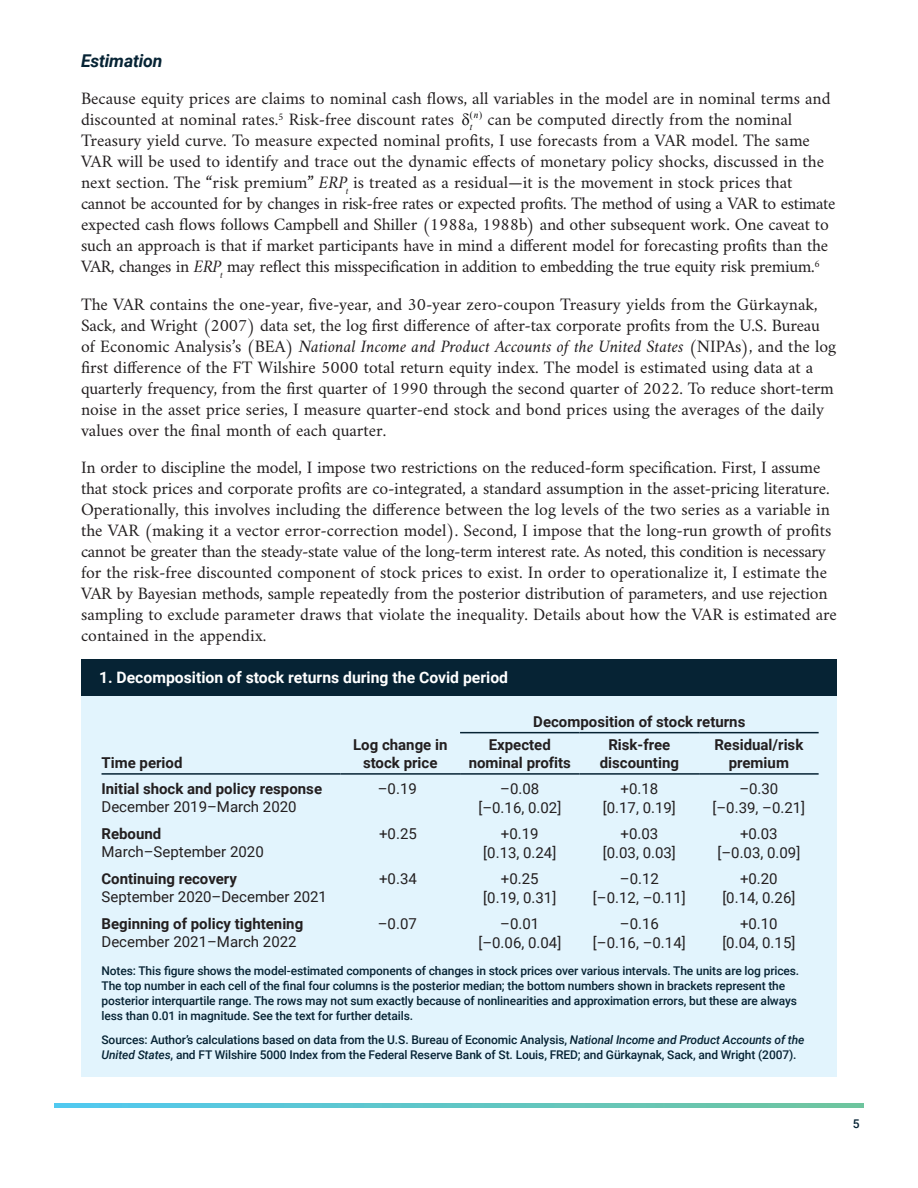
<style>
.page{position:relative;width:918px;height:1188px;background:#fff}
.page>*{position:absolute;margin:0;border:0;box-sizing:border-box;transform-origin:0 0}
.cfl_ep_body_text{font:17.7px/21px "Amiri";letter-spacing:-.005em;color:#231f20}
.cfl_ep_body_text-2{font:italic 700 17.7px "Roboto";letter-spacing:-.01em;color:#062334}
.figure_title{font:700 15.75px "Roboto";color:#fff}
.t1{font:15px/18px "Roboto";color:#231f20}
.t2{font:700 15px/18px "Roboto";color:#231f20;text-align:center}
.figure_notes_and_sources{font:500 12px/15px "Roboto";letter-spacing:-.01em;color:#062334}
.t3{font:9.75px/11.9px "Times New Roman";color:#020304;scale:.94 1}
.s1{font-style:italic}
.s2{font-weight:400}
.s3{font-weight:700}
</style>
<div class="page">
<img style="left:54px;top:1103px;width:810px;height:5px">
<div style="left:81px;top:686px;width:756px;height:391px;background:#e2f4fd"></div>
<div style="left:81px;top:659px;width:756px;height:37px;background:#062334"></div>
<hr style="left:460px;top:732px;width:120px;height:1px;background:#062334">
<hr style="left:580px;top:732px;width:119px;height:1px;background:#062334">
<hr style="left:699px;top:732px;width:120px;height:1px;background:#062334">
<hr style="left:102px;top:773px;width:239px;height:2px;background:#062334">
<hr style="left:341px;top:773px;width:119px;height:2px;background:#062334">
<hr style="left:460px;top:773px;width:120px;height:2px;background:#062334">
<hr style="left:580px;top:773px;width:119px;height:2px;background:#062334">
<hr style="left:699px;top:773px;width:120px;height:2px;background:#062334">
<p class="cfl_ep_body_text-2" style="left:81px;top:49px;width:83px">Estimation</p>
<p class="cfl_ep_body_text" style="left:81px;top:88px;width:751px">Because equity prices are claims to nominal cash flows, all variables in the model are in nominal terms and discounted at nominal rates.<sup>5</sup> Risk-free discount rates</p>
<p class="t3" style="left:470px;top:108px;width:15px">( )<span class="s1">n t</span></p>
<p class="cfl_ep_body_text" style="left:81px;top:109px;width:756px;text-indent:407px">can be computed directly from the nominal Treasury yield curve. To measure expected nominal profits, I use forecasts from a VAR model. The same VAR will be used to identify and trace out the dynamic effects of monetary policy shocks, discussed in the next section. The “risk premium” <span class="s1">ERP</span><sub>t</sub> is treated as a residual—it is the movement in stock prices that cannot be accounted for by changes in risk-free rates or expected profits. The method of using a VAR to estimate expected cash flows follows Campbell and Shiller (1988a, 1988b) and other subsequent work. One caveat to such an approach is that if market participants have in mind a different model for forecasting profits than the VAR, changes in <span class="s1">ERP</span><sub>t</sub> may reflect this misspecification in addition to embedding the true equity risk premium.<sup>6</sup></p>
<p class="cfl_ep_body_text" style="left:81px;top:293px;width:757px">The VAR contains the one-year, five-year, and 30-year zero-coupon Treasury yields from the Gürkaynak, Sack, and Wright (2007) data set, the log first difference of after-tax corporate profits from the U.S. Bureau of Economic Analysis’s (BEA) <span class="s1">National Income and Product Accounts of the United States</span> (NIPAs), and the log first difference of the FT Wilshire 5000 total return equity index. The model is estimated using data at a quarterly frequency, from the first quarter of 1990 through the second quarter of 2022. To reduce short-term noise in the asset price series, I measure quarter-end stock and bond prices using the averages of the daily values over the final month of each quarter.</p>
<p class="cfl_ep_body_text" style="left:81px;top:456px;width:758px">In order to discipline the model, I impose two restrictions on the reduced-form specification. First, I assume that stock prices and corporate profits are co-integrated, a standard assumption in the asset-pricing literature.<br>Operationally, this involves including the difference between the log levels of the two series as a variable in the VAR (making it a vector error-correction model). Second, I impose that the long-run growth of profits cannot be greater than the steady-state value of the long-term interest rate. As noted, this condition is necessary for the risk-free discounted component of stock prices to exist. In order to operationalize it, I estimate the VAR by Bayesian methods, sample repeatedly from the posterior distribution of parameters, and use rejection sampling to exclude parameter draws that violate the inequality. Details about how the VAR is estimated are contained in the appendix.</p>
<p class="figure_title" style="left:99px;top:666px;width:411px">1. Decomposition of stock returns during the Covid period</p>
<p class="t2" style="left:102px;top:753px;width:83px">Time period</p>
<p class="t2" style="left:353px;top:735px;width:96px">Log change in stock price</p>
<p class="t2" style="left:533px;top:712px;width:214px">Decomposition of stock returns</p>
<p class="t2" style="left:469px;top:735px;width:104px">Expected nominal profits</p>
<p class="t2" style="left:600px;top:735px;width:81px">Risk-free discounting</p>
<p class="t2" style="left:714px;top:735px;width:91px">Residual/risk premium</p>
<p class="t2" style="left:102px;top:779px;width:222px;text-align:left">Initial shock and policy response<br><span class="s2">December 2019–March 2020</span></p>
<p class="t1" style="left:378px;top:779px;width:41px">–0.19</p>
<p class="t1" style="left:500px;top:779px;width:41px">–0.08</p>
<p class="t1" style="left:621px;top:779px;width:39px">+0.18</p>
<p class="t1" style="left:739px;top:779px;width:41px">–0.30</p>
<p class="t1" style="left:478px;top:798px;width:84px">[–0.16, 0.02]</p>
<p class="t1" style="left:603px;top:798px;width:75px">[0.17, 0.19]</p>
<p class="t1" style="left:713px;top:798px;width:94px">[–0.39, –0.21]</p>
<p class="t1" style="left:102px;top:824px;width:164px"><span class="s3">Rebound<br></span>March–September 2020</p>
<p class="t1" style="left:379px;top:824px;width:39px">+0.25</p>
<p class="t1" style="left:501px;top:824px;width:39px">+0.19</p>
<p class="t1" style="left:621px;top:824px;width:39px">+0.03</p>
<p class="t1" style="left:740px;top:824px;width:39px">+0.03</p>
<p class="t1" style="left:483px;top:843px;width:75px">[0.13, 0.24]</p>
<p class="t1" style="left:603px;top:843px;width:75px">[0.03, 0.03]</p>
<p class="t1" style="left:717px;top:843px;width:84px">[–0.03, 0.09]</p>
<p class="t1" style="left:102px;top:869px;width:227px"><span class="s3">Continuing recovery<br></span>September 2020–December 2021</p>
<p class="t1" style="left:379px;top:869px;width:39px">+0.34</p>
<p class="t1" style="left:501px;top:869px;width:39px">+0.25</p>
<p class="t1" style="left:620px;top:869px;width:41px">–0.12</p>
<p class="t1" style="left:740px;top:869px;width:39px">+0.20</p>
<p class="t1" style="left:483px;top:888px;width:75px">[0.19, 0.31]</p>
<p class="t1" style="left:593px;top:888px;width:94px">[–0.12, –0.11]</p>
<p class="t1" style="left:722px;top:888px;width:75px">[0.14, 0.26]</p>
<p class="t2" style="left:102px;top:914px;width:203px;text-align:left">Beginning of policy tightening<br><span class="s2">December 2021–March 2022</span></p>
<p class="t1" style="left:378px;top:914px;width:41px">–0.07</p>
<p class="t1" style="left:500px;top:914px;width:41px">–0.01</p>
<p class="t1" style="left:620px;top:914px;width:41px">–0.16</p>
<p class="t1" style="left:740px;top:914px;width:39px">+0.10</p>
<p class="t1" style="left:478px;top:933px;width:84px">[–0.06, 0.04]</p>
<p class="t1" style="left:593px;top:933px;width:94px">[–0.16, –0.14]</p>
<p class="t1" style="left:722px;top:933px;width:75px">[0.04, 0.15]</p>
<p class="figure_notes_and_sources" style="left:102px;top:962px;width:699px">Notes: This figure shows the model-estimated components of changes in stock prices over various intervals. The units are log prices.<br>The top number in each cell of the final four columns is the posterior median; the bottom numbers shown in brackets represent the posterior interquartile range. The rows may not sum exactly because of nonlinearities and approximation errors, but these are always less than 0.01 in magnitude. See the text for further details.</p>
<p class="figure_notes_and_sources" style="left:102px;top:1031px;width:704px">Sources: Author’s calculations based on data from the U.S. Bureau of Economic Analysis, <span class="s1">National Income and Product Accounts of the<br>United States</span>, and FT Wilshire 5000 Index from the Federal Reserve Bank of St. Louis, FRED; and Gürkaynak, Sack, and Wright (2007).</p>
<p class="figure_notes_and_sources" style="left:853px;top:1116px;width:8px">5</p>
</div>
